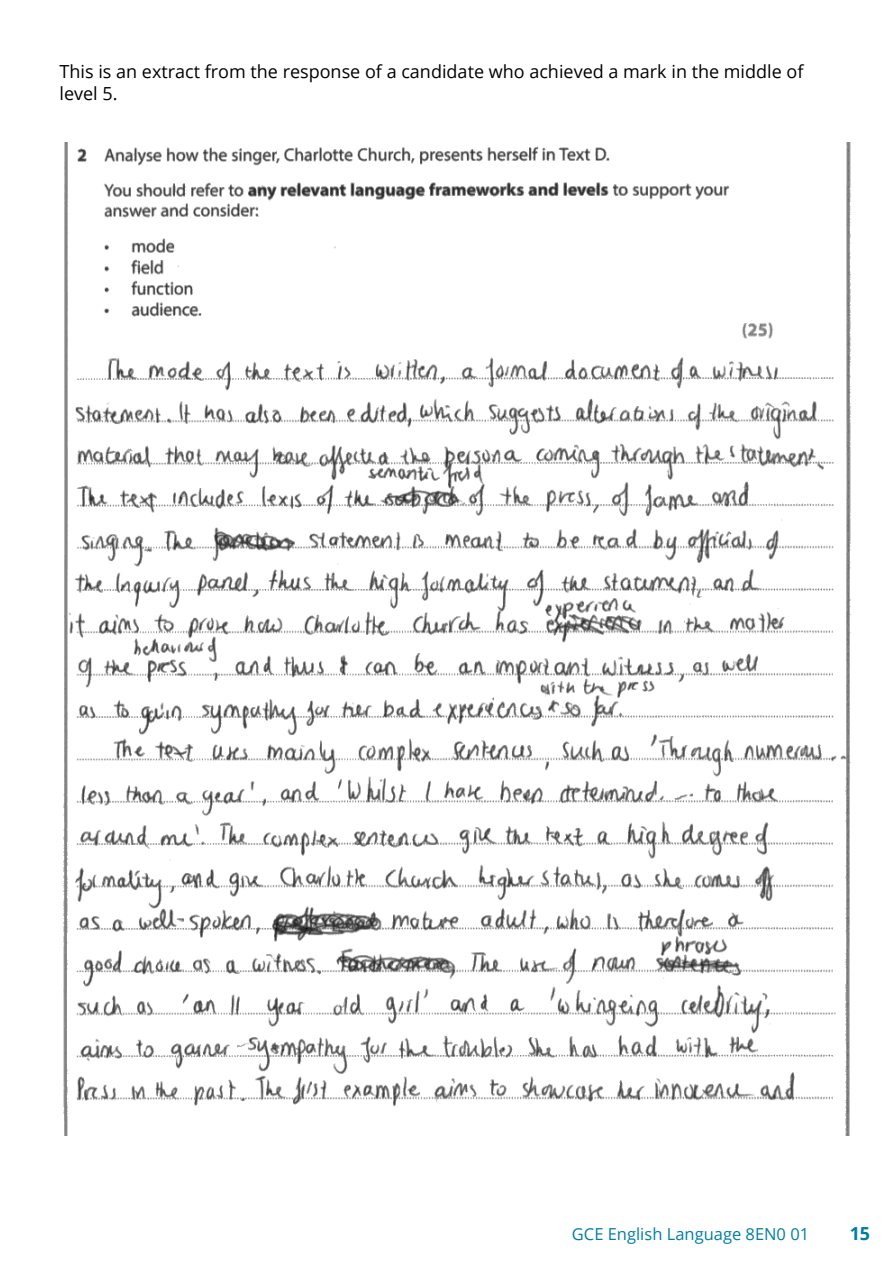
<style>
.page{position:relative;width:893px;height:1263px;background:#fff}
.page>*{position:absolute;margin:0;border:0;box-sizing:border-box;transform-origin:0 0}
.t1{font:18px/22.5px "Open Sans";color:#000}
.t2{font:700 18px "Open Sans";color:#007da4}
.t3{font:16.5px "Open Sans";color:#007da4}
</style>
<div class="page">
<img style="left:63px;top:143px;width:788px;height:992px">
<p class="t1" style="left:60px;top:59px;width:745px">This is an extract from the response of a candidate who achieved a mark in the middle of level 5.</p>
<p class="t3" style="left:572px;top:1222px;width:239px">GCE English Language 8EN0 01</p>
<p class="t2" style="left:850px;top:1221px;width:22px">15</p>
</div>
